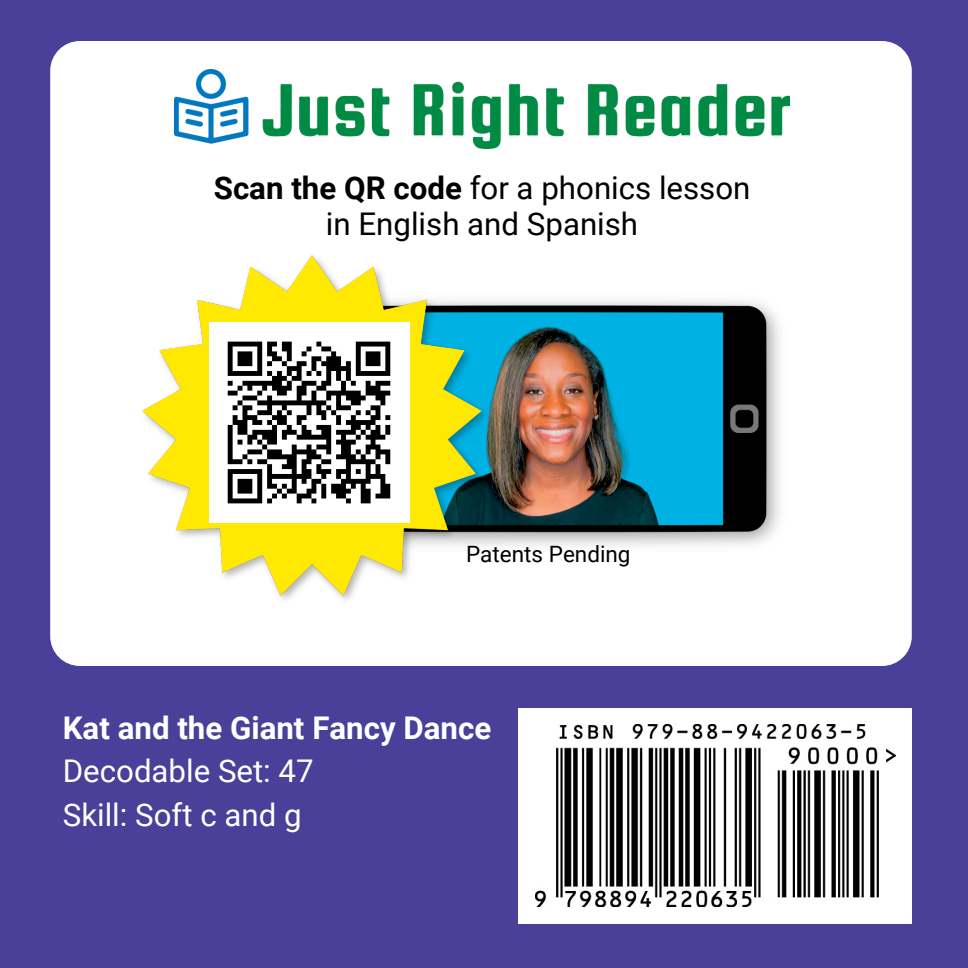
<style>
.page{position:relative;width:968px;height:968px;background:#4a3f99}
.page>*{position:absolute;margin:0;border:0;box-sizing:border-box;transform-origin:0 0}
.t1{font:31.25px/36.8px "Roboto";color:#000;text-align:center}
.t2{font:31.25px/43.2px "Roboto";color:#fff}
.t3{font:700 31.25px "Roboto";color:#fff}
.t4{font:22.5px "Roboto";color:#000}
.s1{font-weight:700}
</style>
<div class="page">
<div style="left:50px;top:41px;width:861px;height:625px;background:#fff;border-radius:30px"></div>
<img style="left:495px;top:300px;width:285px;height:246px">
<img style="left:142px;top:255px;width:353px;height:345px">
<img style="left:209px;top:322px;width:200px;height:201px">
<img style="left:174px;top:70px;width:615px;height:79px">
<div style="left:518px;top:708px;width:393px;height:215px;background:#fff"></div>
<img style="left:535px;top:725px;width:360px;height:182px">
<p class="t1" style="left:214px;top:170px;width:538px"><span class="s1">Scan the QR code</span> for a phonics lesson in English and Spanish</p>
<p class="t4" style="left:466px;top:541px;width:166px">Patents Pending</p>
<p class="t3" style="left:63px;top:710px;width:430px">Kat and the Giant Fancy Dance</p>
<p class="t2" style="left:63px;top:750px;width:252px">Decodable Set: 47<br>Skill: Soft c and g</p>
</div>
